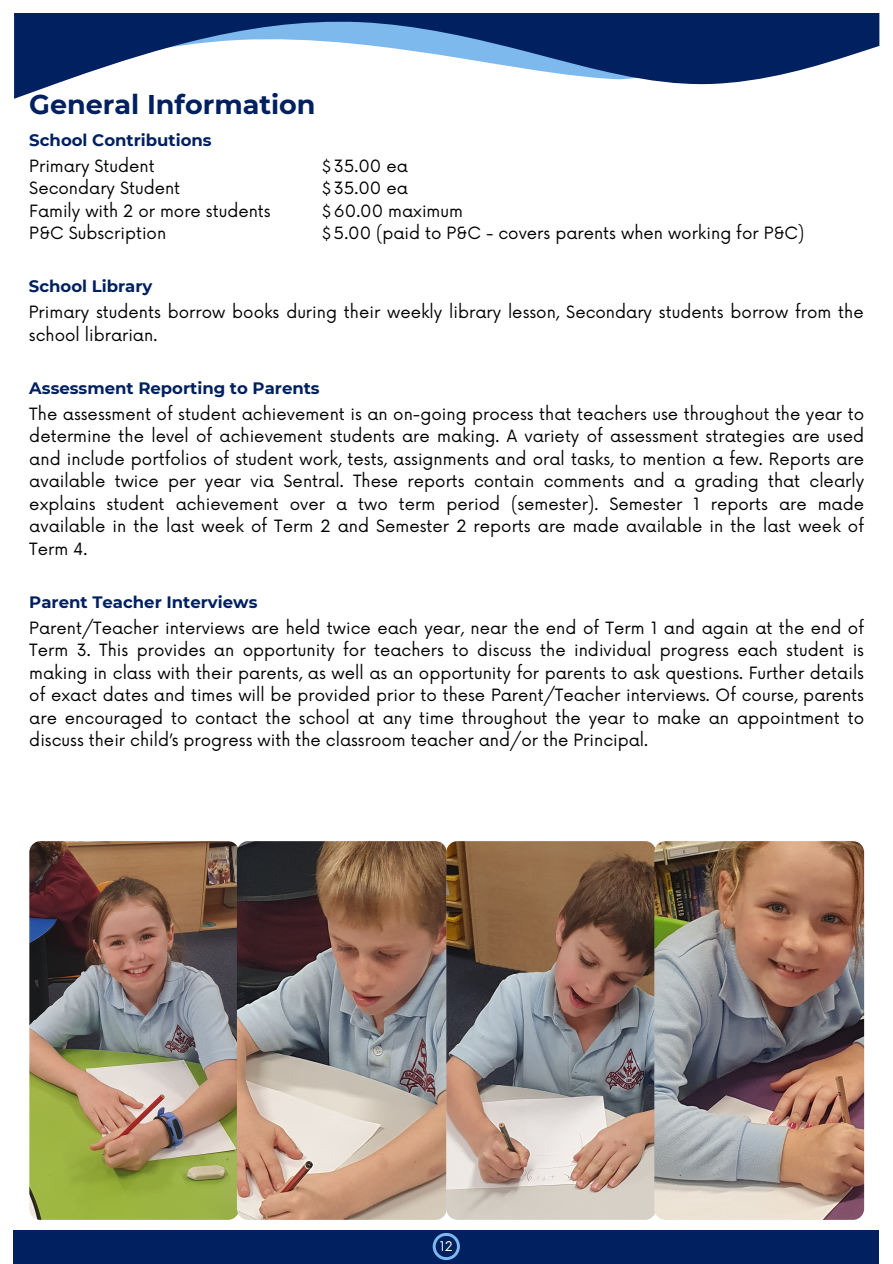
<style>
.page{position:relative;width:893px;height:1264px;background:#fff}
.page>*{position:absolute;margin:0;border:0;box-sizing:border-box;transform-origin:0 0}
.t1{font:700 27px "Montserrat";color:#002060}
.t2{font:16.5px/22.5px "Now";color:#000}
.t3{font:700 16.5px "Montserrat";color:#002060}
.t4{font:13.05px "Now";color:#fff}
.s1{font-family:"HK Grotesk"}
</style>
<div class="page">
<svg style="left:14px;top:13px;width:865px;height:86px"></svg>
<img style="left:29px;top:841px;width:210px;height:378px;border-radius:11px">
<img style="left:237px;top:841px;width:209px;height:378px;border-radius:11px">
<img style="left:446px;top:841px;width:210px;height:378px;border-radius:11px">
<img style="left:654px;top:841px;width:210px;height:378px;border-radius:11px">
<div style="left:14px;top:1229px;width:864px;height:34px;background:#002060"></div>
<svg style="left:432px;top:1232px;width:28px;height:27px"></svg>
<div style="left:435px;top:1235px;width:22px;height:22px;background:#002060;border-radius:50%"></div>
<h1 class="t1" style="left:29px;top:87px;width:288px">General Information</h1>
<p class="t3" style="left:29px;top:130px;width:184px">School Contributions</p>
<p class="t2" style="left:29px;top:155px;width:243px">Primary Student<br>Secondary Student<br>Family with 2 or more students<br>P&amp;C Subscription</p>
<p class="t2" style="left:322px;top:155px;width:483px"><span class="s1">$</span> 35.00 ea<br><span class="s1">$</span> 35.00 ea<br><span class="s1">$</span> 60.00 maximum<br><span class="s1">$</span> 5.00 (paid to P&amp;C - covers parents when working for P&amp;C)</p>
<p class="t3" style="left:29px;top:276px;width:125px">School Library</p>
<p class="t2" style="left:29px;top:302px;width:836px">Primary students borrow books during their weekly library lesson, Secondary students borrow from the school librarian.</p>
<p class="t3" style="left:29px;top:378px;width:292px">Assessment Reporting to Parents</p>
<p class="t2" style="left:29px;top:403px;width:836px;text-align:justify">The assessment of student achievement is an on-going process that teachers use throughout the year to determine the level of achievement students are making. A variety of assessment strategies are used and include portfolios of student work, tests, assignments and oral tasks, to mention a few. Reports are available twice per year via Sentral. These reports contain comments and a grading that clearly explains student achievement over a two term period (semester). Semester 1 reports are made available in the last week of Term 2 and Semester 2 reports are made available in the last week of Term 4.</p>
<p class="t3" style="left:29px;top:591px;width:229px">Parent Teacher Interviews</p>
<p class="t2" style="left:29px;top:617px;width:836px;text-align:justify">Parent/Teacher interviews are held twice each year, near the end of Term 1 and again at the end of Term 3. This provides an opportunity for teachers to discuss the individual progress each student is making in class with their parents, as well as an opportunity for parents to ask questions. Further details of exact dates and times will be provided prior to these Parent/Teacher interviews. Of course, parents are encouraged to contact the school at any time throughout the year to make an appointment to discuss their child’s progress with the classroom teacher and/or the Principal.</p>
<p class="t4" style="left:440px;top:1239px;width:14px">12</p>
</div>
